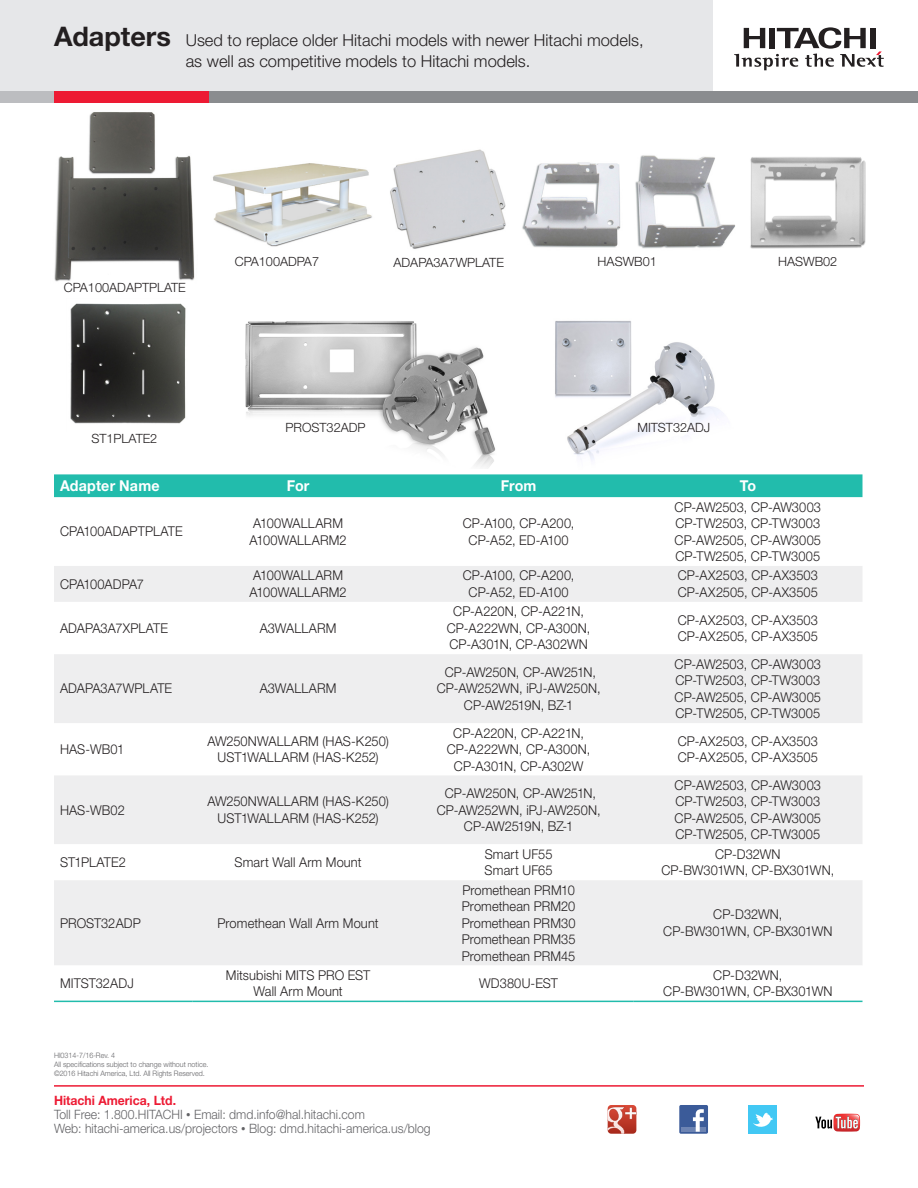
<style>
.page{position:relative;width:918px;height:1188px;background:#fff}
.page>*{position:absolute;margin:0;border:0;box-sizing:border-box;transform-origin:0 0}
.t1{font:700 27px "Helvetica Neue LT Std";color:#231f20}
.t2{font:300 16.5px/21px "Helvetica Neue LT Std";color:#231f20}
.t3{font:700 15px "Helvetica Neue LT Std";letter-spacing:.015em;color:#fff;scale:.95 1}
.t4{font:300 13.5px/16.5px "Helvetica Neue LT Std";letter-spacing:.01em;color:#231f20;text-align:center;scale:.95 1}
.t5{font:300 13.5px "Helvetica Neue LT Std";letter-spacing:-.015em;color:#231f20;scale:.95 1}
.t6{font:300 12.9px/14.1px "Helvetica Neue LT Std";color:#636366;scale:.95 1}
.t7{font:700 12.9px "Helvetica Neue LT Std";color:#ed1a33;scale:.95 1}
.t8{font:300 12.75px "Helvetica Neue LT Std";color:#231f20}
.t9{font:300 7.5px "Helvetica Neue LT Std";color:#636366;scale:.95 1}
.s1{font-size:9.3px}
</style>
<div class="page">
<hr style="left:54px;top:1085px;width:810px;height:2px;background:#ed1a33">
<div style="left:679px;top:1105px;width:29px;height:29px;background:#3b5b99;border-radius:2px"></div>
<hr style="left:681px;top:1128px;width:25px;height:4px;background:#6d84b3">
<svg style="left:693px;top:1109px;width:11px;height:23px"></svg>
<svg style="left:608px;top:1105px;width:28px;height:29px"></svg>
<div style="left:749px;top:1105px;width:28px;height:29px;background:#42c8f4"></div>
<svg style="left:753px;top:1113px;width:20px;height:14px"></svg>
<svg style="left:815px;top:1114px;width:45px;height:18px"></svg>
<div style="left:0;top:0;width:713px;height:97px;background:#e6e7e9"></div>
<svg style="left:734px;top:27px;width:150px;height:43px"></svg>
<div style="left:0;top:91px;width:117px;height:12px;background:#bcbdc0"></div>
<div style="left:54px;top:91px;width:178px;height:12px;background:#ed1a33"></div>
<div style="left:210px;top:91px;width:708px;height:12px;background:#8a8c8f"></div>
<img style="left:245px;top:321px;width:251px;height:147px">
<img style="left:555px;top:321px;width:166px;height:139px">
<img style="left:522px;top:155px;width:213px;height:94px">
<img style="left:750px;top:157px;width:116px;height:92px">
<img style="left:213px;top:163px;width:159px;height:84px">
<img style="left:390px;top:149px;width:116px;height:100px">
<img style="left:54px;top:112px;width:141px;height:170px">
<img style="left:70px;top:303px;width:116px;height:121px">
<div style="left:54px;top:474px;width:808px;height:23px;background:#22bcac"></div>
<svg style="left:54px;top:566px;width:808px;height:278px;fill:#eeeeef"></svg>
<svg style="left:54px;top:880px;width:808px;height:121px;fill:#eeeeef"></svg>
<hr style="left:54px;top:1001px;width:138px;height:1px;background:#22bcac">
<hr style="left:192px;top:1001px;width:212px;height:1px;background:#22bcac">
<hr style="left:404px;top:1001px;width:229px;height:1px;background:#22bcac">
<hr style="left:633px;top:1001px;width:230px;height:1px;background:#22bcac">
<p class="t1" style="left:54px;top:20px;width:118px">Adapters</p>
<p class="t2" style="left:186px;top:29px;width:459px">Used to replace older Hitachi models with newer Hitachi models, as well as competitive models to Hitachi models.</p>
<p class="t8" style="left:235px;top:253px;width:86px">CPA100ADPA7</p>
<p class="t8" style="left:394px;top:255px;width:112px">ADAPA3A7WPLATE</p>
<p class="t8" style="left:598px;top:254px;width:61px">HASWB01</p>
<p class="t8" style="left:778px;top:253px;width:61px">HASWB02</p>
<p class="t8" style="left:64px;top:280px;width:123px">CPA100ADAPTPLATE</p>
<p class="t8" style="left:91px;top:431px;width:67px">ST1PLATE2</p>
<p class="t8" style="left:286px;top:420px;width:82px">PROST32ADP</p>
<p class="t8" style="left:637px;top:420px;width:74px">MITST32ADJ</p>
<p class="t3" style="left:60px;top:477px;width:106px">Adapter Name</p>
<p class="t3" style="left:287px;top:477px;width:25px">For</p>
<p class="t3" style="left:501px;top:477px;width:39px">From</p>
<p class="t3" style="left:740px;top:477px;width:19px">To</p>
<p class="t4" style="left:60px;top:523px;width:131px">CPA100ADAPTPLATE</p>
<p class="t4" style="left:250px;top:515px;width:104px;text-align:left">A100WALLARM<br>A100WALLARM2</p>
<p class="t4" style="left:463px;top:515px;width:119px">CP-A100, CP-A200,<br>CP-A52, ED-A100</p>
<p class="t4" style="left:675px;top:498px;width:156px;text-align:justify">CP-AW2503, CP-AW3003<br>CP-TW2503, CP-TW3003<br>CP-AW2505, CP-AW3005<br>CP-TW2505, CP-TW3005</p>
<p class="t5" style="left:60px;top:576px;width:90px">CPA100ADPA7</p>
<p class="t4" style="left:253px;top:567px;width:96px">A100WALLARM</p>
<p class="t4" style="left:250px;top:584px;width:104px">A100WALLARM2</p>
<p class="t4" style="left:60px;top:620px;width:115px">ADAPA3A7XPLATE</p>
<p class="t4" style="left:260px;top:620px;width:82px">A3WALLARM</p>
<p class="t4" style="left:60px;top:680px;width:120px">ADAPA3A7WPLATE</p>
<p class="t4" style="left:260px;top:680px;width:82px">A3WALLARM</p>
<p class="t4" style="left:60px;top:741px;width:69px">HAS-WB01</p>
<p class="t4" style="left:60px;top:801px;width:70px">HAS-WB02</p>
<p class="t4" style="left:207px;top:732px;width:193px">AW250NWALLARM (HAS-K250)</p>
<p class="t4" style="left:218px;top:749px;width:171px">UST1WALLARM (HAS-K252)</p>
<p class="t4" style="left:207px;top:793px;width:193px">AW250NWALLARM (HAS-K250)</p>
<p class="t4" style="left:218px;top:810px;width:171px">UST1WALLARM (HAS-K252)</p>
<p class="t4" style="left:60px;top:854px;width:71px">ST1PLATE2</p>
<p class="t4" style="left:235px;top:854px;width:135px">Smart Wall Arm Mount</p>
<p class="t4" style="left:60px;top:914px;width:87px">PROST32ADP</p>
<p class="t4" style="left:218px;top:914px;width:171px">Promethean Wall Arm Mount</p>
<p class="t4" style="left:60px;top:975px;width:79px">MITST32ADJ</p>
<p class="t4" style="left:226px;top:967px;width:154px">Mitsubishi MITS PRO EST</p>
<p class="t4" style="left:253px;top:983px;width:96px">Wall Arm Mount</p>
<p class="t9" style="left:54px;top:1051px;width:66px">HI0314-7/16-Rev. 4</p>
<p class="t9" style="left:54px;top:1060px;width:164px">All specifications subject to change without notice.</p>
<p class="t9" style="left:54px;top:1069px;width:160px">©2016 Hitachi America, Ltd. All Rights Reserved.</p>
<p class="t4" style="left:463px;top:567px;width:119px">CP-A100, CP-A200,<br>CP-A52, ED-A100</p>
<p class="t4" style="left:678px;top:567px;width:149px;text-align:left">CP-AX2503, CP-AX3503<br>CP-AX2505, CP-AX3505</p>
<p class="t4" style="left:453px;top:603px;width:139px">CP-A220N, CP-A221N,</p>
<p class="t4" style="left:447px;top:620px;width:153px">CP-A222WN, CP-A300N,</p>
<p class="t4" style="left:449px;top:636px;width:147px">CP-A301N, CP-A302WN</p>
<p class="t5" style="left:445px;top:664px;width:161px">CP-AW250N, CP-AW251N,</p>
<p class="t4" style="left:437px;top:680px;width:174px">CP-AW252WN, iPJ-AW250N,<br>CP-AW2519N, BZ-1</p>
<p class="t4" style="left:453px;top:724px;width:139px">CP-A220N, CP-A221N,</p>
<p class="t4" style="left:447px;top:741px;width:153px">CP-A222WN, CP-A300N,</p>
<p class="t4" style="left:454px;top:757px;width:138px">CP-A301N, CP-A302W</p>
<p class="t5" style="left:445px;top:785px;width:161px">CP-AW250N, CP-AW251N,</p>
<p class="t4" style="left:437px;top:801px;width:174px">CP-AW252WN, iPJ-AW250N,<br>CP-AW2519N, BZ-1</p>
<p class="t4" style="left:485px;top:845px;width:73px">Smart UF55</p>
<p class="t4" style="left:485px;top:862px;width:73px">Smart UF65</p>
<p class="t4" style="left:462px;top:881px;width:120px">Promethean PRM10</p>
<p class="t4" style="left:462px;top:898px;width:121px">Promethean PRM20</p>
<p class="t4" style="left:462px;top:914px;width:121px">Promethean PRM30</p>
<p class="t4" style="left:462px;top:931px;width:121px">Promethean PRM35</p>
<p class="t4" style="left:462px;top:947px;width:121px">Promethean PRM45</p>
<p class="t4" style="left:479px;top:975px;width:85px">WD380U-EST</p>
<p class="t4" style="left:678px;top:611px;width:149px">CP-AX2503, CP-AX3503</p>
<p class="t4" style="left:678px;top:628px;width:149px">CP-AX2505, CP-AX3505</p>
<p class="t4" style="left:675px;top:655px;width:156px">CP-AW2503, CP-AW3003</p>
<p class="t4" style="left:675px;top:672px;width:154px">CP-TW2503, CP-TW3003</p>
<p class="t4" style="left:675px;top:688px;width:156px">CP-AW2505, CP-AW3005</p>
<p class="t4" style="left:676px;top:705px;width:154px">CP-TW2505, CP-TW3005</p>
<p class="t4" style="left:678px;top:732px;width:149px">CP-AX2503, CP-AX3503</p>
<p class="t4" style="left:678px;top:749px;width:149px">CP-AX2505, CP-AX3505</p>
<p class="t4" style="left:675px;top:777px;width:156px">CP-AW2503, CP-AW3003</p>
<p class="t4" style="left:675px;top:793px;width:154px">CP-TW2503, CP-TW3003</p>
<p class="t4" style="left:675px;top:810px;width:156px">CP-AW2505, CP-AW3005</p>
<p class="t4" style="left:676px;top:826px;width:154px">CP-TW2505, CP-TW3005</p>
<p class="t4" style="left:662px;top:845px;width:183px">CP-D32WN<br>CP-BW301WN, CP-BX301WN,</p>
<p class="t4" style="left:663px;top:906px;width:180px">CP-D32WN,<br>CP-BW301WN, CP-BX301WN</p>
<p class="t4" style="left:713px;top:967px;width:74px">CP-D32WN,</p>
<p class="t4" style="left:663px;top:983px;width:180px">CP-BW301WN, CP-BX301WN</p>
<p class="t7" style="left:54px;top:1093px;width:130px">Hitachi America, Ltd.</p>
<p class="t6" style="left:54px;top:1107px;width:398px">Toll Free: 1.800.HITACHI <span class="s1">•</span> Email: dmd.info@hal.hitachi.com<br>Web: hitachi-america.us/projectors <span class="s1">•</span> Blog: dmd.hitachi-america.us/blog</p>
</div>
